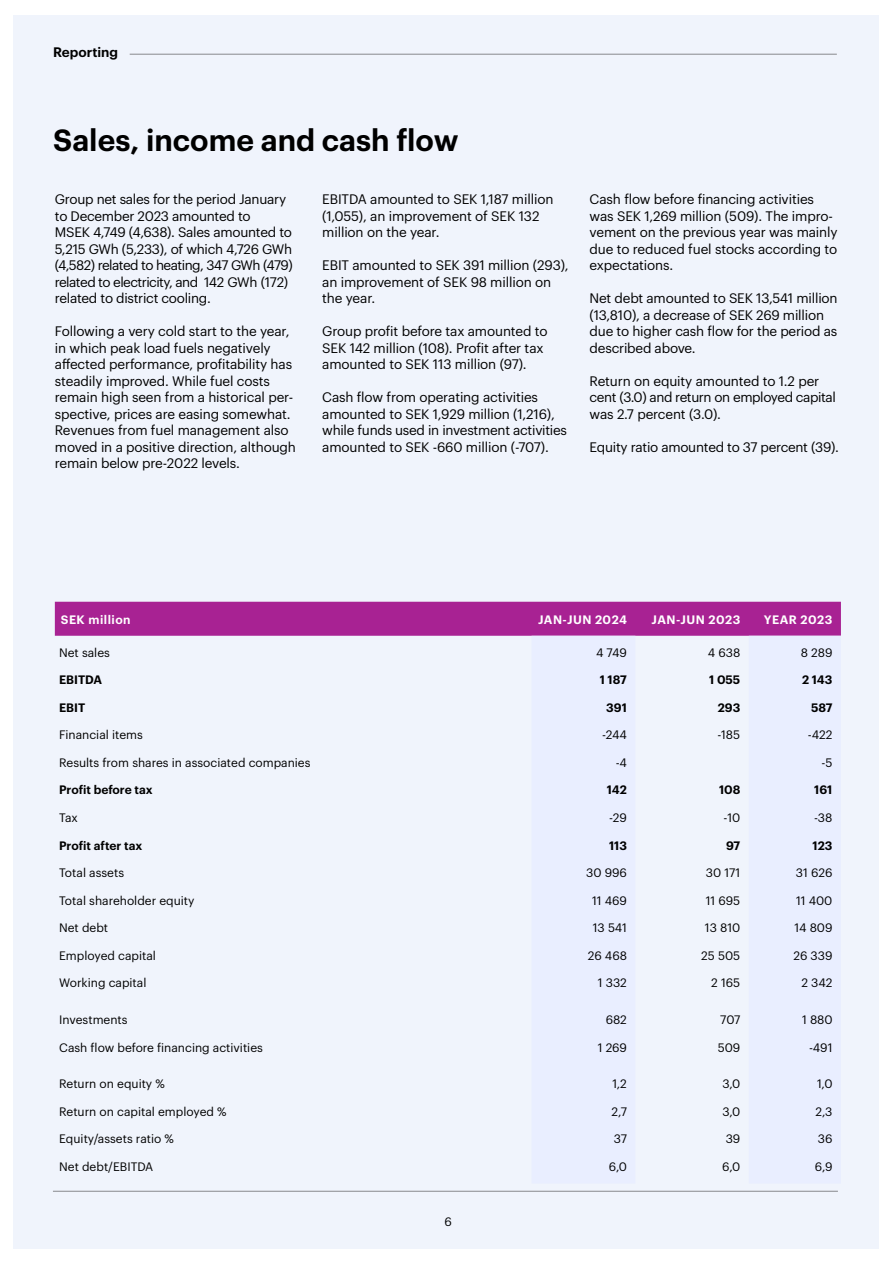
<style>
.page{position:relative;width:893px;height:1263px;background:#fff}
.page>*{position:absolute;margin:0;border:0;box-sizing:border-box;transform-origin:0 0}
.t1{font:600 30px "Graphik";color:#000}
.t2{font:13.5px/16.5px "Graphik";letter-spacing:-.01em;color:#000}
.t3{font:600 13.5px "Graphik";color:#000}
.t4{font:12px "Graphik";color:#000}
.t5{font:600 12px "Graphik";color:#000}
.t6{font:600 12px "Graphik";letter-spacing:.04em;color:#fff}
</style>
<div class="page">
<div style="left:13px;top:15px;width:865px;height:1233px;background:#f0f4fc"></div>
<div style="left:55px;top:602px;width:786px;height:34px;background:#a82293"></div>
<hr style="left:130px;top:54px;width:707px;height:1px;background:#87888c">
<hr style="left:53px;top:1191px;width:785px;height:1px;background:#87888c">
<p class="t3" style="left:53px;top:42px;width:67px">Reporting</p>
<h1 class="t1" style="left:53px;top:117px;width:407px">Sales, income and cash flow</h1>
<p class="t2" style="left:55px;top:190px;width:239px">Group net sales for the period January to December 2023 amounted to<br>MSEK 4,749 (4,638). Sales amounted to 5,215 GWh (5,233), of which 4,726 GWh (4,582) related to heating, 347 GWh (479) related to electricity, and 142 GWh (172) related to district cooling.</p>
<p class="t2" style="left:55px;top:322px;width:243px">Following a very cold start to the year, in which peak load fuels negatively affected performance, profitability has steadily improved. While fuel costs remain high seen from a historical per&shy;spective, prices are easing somewhat.<br>Revenues from fuel management also moved in a positive direction, although remain below pre-2022 levels.</p>
<p class="t2" style="left:322px;top:190px;width:233px">EBITDA amounted to SEK 1,187 million (1,055), an improvement of SEK 132 million on the year.</p>
<p class="t2" style="left:322px;top:256px;width:248px">EBIT amounted to SEK 391 million (293), an improvement of SEK 98 million on the year.</p>
<p class="t2" style="left:322px;top:322px;width:227px">Group profit before tax amounted to<br>SEK 142 million (108). Profit after tax amounted to SEK 113 million (97).</p>
<p class="t2" style="left:322px;top:388px;width:246px">Cash flow from operating activities amounted to SEK 1,929 million (1,216), while funds used in investment activities amounted to SEK -660 million (-707).</p>
<p class="t2" style="left:590px;top:190px;width:250px">Cash flow before financing activities was SEK 1,269 million (509). The impro&shy;vement on the previous year was mainly due to reduced fuel stocks according to expectations.</p>
<p class="t2" style="left:590px;top:289px;width:249px">Net debt amounted to SEK 13,541 million (13,810), a decrease of SEK 269 million due to higher cash flow for the period as described above.</p>
<p class="t2" style="left:590px;top:371px;width:248px">Return on equity amounted to 1.2 per cent (3.0) and return on employed capital was 2.7 percent (3.0).</p>
<p class="t2" style="left:590px;top:437px;width:251px">Equity ratio amounted to 37 percent (39).</p>
<p class="t6" style="left:61px;top:610px;width:71px">SEK million</p>
<p class="t6" style="left:538px;top:610px;width:90px">JAN-JUN 2024</p>
<p class="t6" style="left:652px;top:610px;width:90px">JAN-JUN 2023</p>
<p class="t6" style="left:764px;top:610px;width:70px">YEAR 2023</p>
<p class="t4" style="left:59px;top:643px;width:52px">Net sales</p>
<p class="t4" style="left:596px;top:643px;width:32px">4 749</p>
<p class="t4" style="left:708px;top:643px;width:34px">4 638</p>
<p class="t4" style="left:801px;top:643px;width:33px">8 289</p>
<p class="t5" style="left:59px;top:671px;width:45px">EBITDA</p>
<p class="t5" style="left:600px;top:671px;width:29px">1 187</p>
<p class="t5" style="left:709px;top:671px;width:33px">1 055</p>
<p class="t5" style="left:802px;top:671px;width:32px">2 143</p>
<p class="t5" style="left:59px;top:698px;width:28px">EBIT</p>
<p class="t5" style="left:606px;top:698px;width:22px">391</p>
<p class="t5" style="left:718px;top:698px;width:24px">293</p>
<p class="t5" style="left:811px;top:698px;width:23px">587</p>
<p class="t4" style="left:59px;top:726px;width:85px">Financial items</p>
<p class="t4" style="left:602px;top:726px;width:26px">-244</p>
<p class="t4" style="left:717px;top:726px;width:24px">-185</p>
<p class="t4" style="left:808px;top:726px;width:26px">-422</p>
<p class="t4" style="left:59px;top:753px;width:253px">Results from shares in associated companies</p>
<p class="t4" style="left:616px;top:753px;width:13px">-4</p>
<p class="t4" style="left:821px;top:753px;width:13px">-5</p>
<p class="t5" style="left:59px;top:781px;width:95px">Profit before tax</p>
<p class="t5" style="left:607px;top:781px;width:21px">142</p>
<p class="t5" style="left:719px;top:781px;width:23px">108</p>
<p class="t5" style="left:814px;top:781px;width:20px">161</p>
<p class="t4" style="left:59px;top:809px;width:20px">Tax</p>
<p class="t4" style="left:609px;top:809px;width:19px">-29</p>
<p class="t4" style="left:724px;top:809px;width:18px">-10</p>
<p class="t4" style="left:814px;top:809px;width:20px">-38</p>
<p class="t5" style="left:59px;top:836px;width:85px">Profit after tax</p>
<p class="t5" style="left:609px;top:836px;width:19px">113</p>
<p class="t5" style="left:726px;top:836px;width:16px">97</p>
<p class="t5" style="left:813px;top:836px;width:21px">123</p>
<p class="t4" style="left:59px;top:864px;width:66px">Total assets</p>
<p class="t4" style="left:586px;top:864px;width:42px">30 996</p>
<p class="t4" style="left:706px;top:864px;width:36px">30 171</p>
<p class="t4" style="left:796px;top:864px;width:38px">31 626</p>
<p class="t4" style="left:59px;top:891px;width:137px">Total shareholder equity</p>
<p class="t4" style="left:592px;top:891px;width:36px">11 469</p>
<p class="t4" style="left:706px;top:891px;width:36px">11 695</p>
<p class="t4" style="left:796px;top:891px;width:38px">11 400</p>
<p class="t4" style="left:59px;top:919px;width:51px">Net debt</p>
<p class="t4" style="left:593px;top:919px;width:36px">13 541</p>
<p class="t4" style="left:705px;top:919px;width:37px">13 810</p>
<p class="t4" style="left:795px;top:919px;width:39px">14 809</p>
<p class="t4" style="left:59px;top:946px;width:98px">Employed capital</p>
<p class="t4" style="left:588px;top:946px;width:41px">26 468</p>
<p class="t4" style="left:701px;top:946px;width:41px">25 505</p>
<p class="t4" style="left:793px;top:946px;width:41px">26 339</p>
<p class="t4" style="left:59px;top:974px;width:89px">Working capital</p>
<p class="t4" style="left:598px;top:974px;width:31px">1 332</p>
<p class="t4" style="left:711px;top:974px;width:31px">2 165</p>
<p class="t4" style="left:801px;top:974px;width:33px">2 342</p>
<p class="t4" style="left:59px;top:1011px;width:70px">Investments</p>
<p class="t4" style="left:606px;top:1011px;width:23px">682</p>
<p class="t4" style="left:720px;top:1011px;width:22px">707</p>
<p class="t4" style="left:802px;top:1011px;width:32px">1 880</p>
<p class="t4" style="left:59px;top:1038px;width:205px">Cash flow before financing activities</p>
<p class="t4" style="left:598px;top:1038px;width:31px">1 269</p>
<p class="t4" style="left:718px;top:1038px;width:24px">509</p>
<p class="t4" style="left:809px;top:1038px;width:25px">-491</p>
<p class="t4" style="left:59px;top:1075px;width:107px">Return on equity %</p>
<p class="t4" style="left:612px;top:1075px;width:16px">1,2</p>
<p class="t4" style="left:722px;top:1075px;width:19px">3,0</p>
<p class="t4" style="left:817px;top:1075px;width:17px">1,0</p>
<p class="t4" style="left:59px;top:1102px;width:169px">Return on capital employed %</p>
<p class="t4" style="left:612px;top:1102px;width:17px">2,7</p>
<p class="t4" style="left:722px;top:1102px;width:19px">3,0</p>
<p class="t4" style="left:816px;top:1102px;width:18px">2,3</p>
<p class="t4" style="left:59px;top:1130px;width:116px">Equity/assets ratio %</p>
<p class="t4" style="left:614px;top:1130px;width:15px">37</p>
<p class="t4" style="left:726px;top:1130px;width:16px">39</p>
<p class="t4" style="left:818px;top:1130px;width:16px">36</p>
<p class="t4" style="left:59px;top:1157px;width:96px">Net debt/EBITDA</p>
<p class="t4" style="left:609px;top:1157px;width:20px">6,0</p>
<p class="t4" style="left:722px;top:1157px;width:20px">6,0</p>
<p class="t4" style="left:815px;top:1157px;width:19px">6,9</p>
<p class="t4" style="left:443px;top:1211px;width:9px">6</p>
<p class="t4" style="left:444px;top:1212px;width:9px">6</p>
</div>
